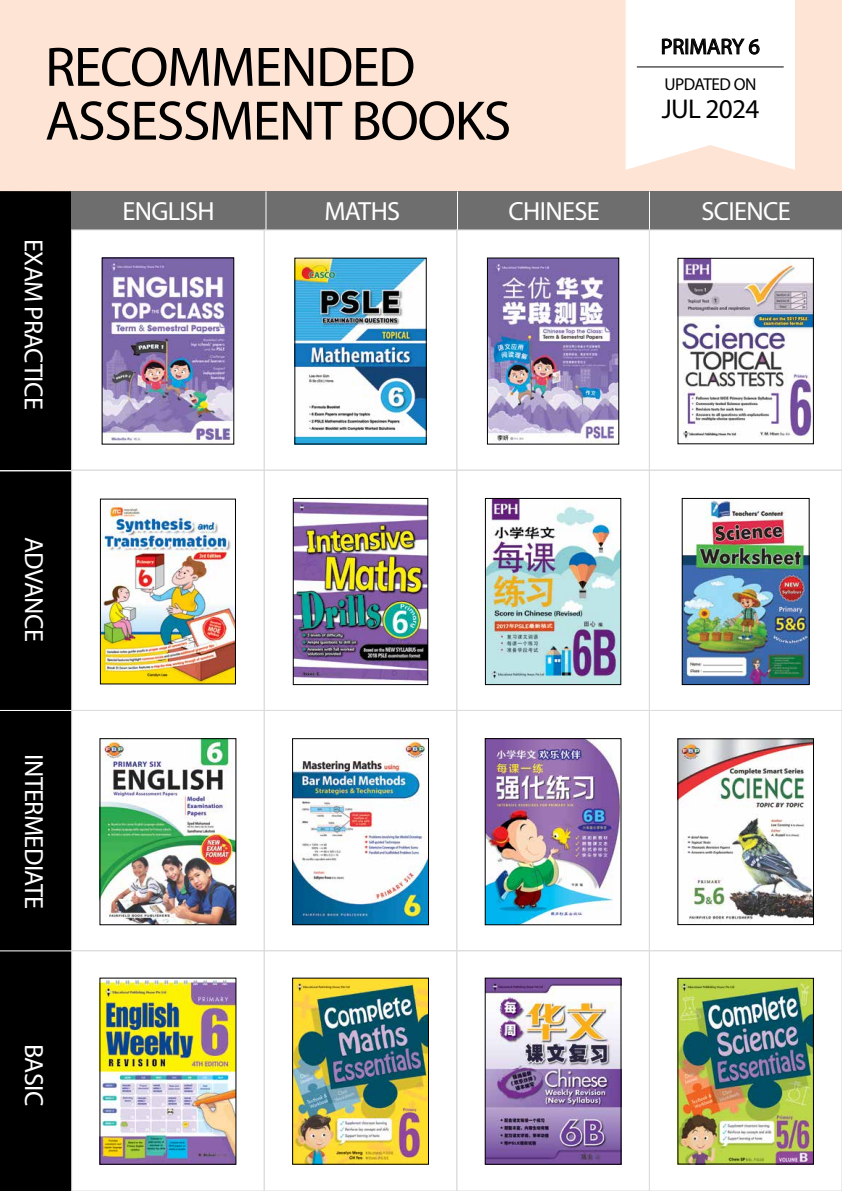
<style>
.page{position:relative;width:842px;height:1191px;background:#fff}
.page>*{position:absolute;margin:0;border:0;box-sizing:border-box;transform-origin:0 0}
.t1{font:700 56px/53.8px "Century Gothic";letter-spacing:-.025em;color:#000}
.t2{font:27.2px "Century Gothic";letter-spacing:-.025em;color:#000}
.t3{font:700 26.3px "Century Gothic";letter-spacing:-.025em;color:#fff}
.t4{font:26.3px "Century Gothic";letter-spacing:-.025em;color:#fff}
.t5{font:700 22px "Century Gothic";color:#000}
.t6{font:17.2px "Century Gothic";letter-spacing:-.025em;color:#000}
</style>
<div class="page">
<div style="left:0;top:0;width:842px;height:202px;background:#fee4d4"></div>
<div style="left:0;top:191px;width:72px;height:280px;background:#000"></div>
<div style="left:0;top:471px;width:72px;height:240px;background:#000"></div>
<div style="left:0;top:711px;width:72px;height:240px;background:#000"></div>
<div style="left:0;top:951px;width:72px;height:240px;background:#000"></div>
<svg style="left:625px;top:0;width:170px;height:170px;background:#f8f6f5"></svg>
<hr style="left:637px;top:67px;width:147px;height:1px;background:#000">
<div style="left:266px;top:191px;width:193px;height:39px;background:#6f6e6f"></div>
<div style="left:649px;top:191px;width:193px;height:39px;background:#6f6e6f"></div>
<div style="left:458px;top:191px;width:192px;height:39px;background:#6f6e6f"></div>
<div style="left:72px;top:191px;width:194px;height:39px;background:#6f6e6f"></div>
<hr style="left:265px;top:191px;width:1px;height:39px;background:#fff">
<hr style="left:457px;top:191px;width:1px;height:39px;background:#fff">
<hr style="left:649px;top:191px;width:1px;height:39px;background:#fff">
<hr style="left:0;top:470px;width:71px;height:1px;background:#fff">
<hr style="left:0;top:710px;width:72px;height:1px;background:#fff">
<hr style="left:0;top:950px;width:73px;height:1px;background:#fff">
<div style="left:71px;top:229px;width:194px;height:242px;border:1px solid #dcddde"></div>
<div style="left:264px;top:229px;width:193px;height:242px;border:1px solid #dcddde"></div>
<div style="left:456px;top:229px;width:194px;height:242px;border:1px solid #dcddde"></div>
<div style="left:649px;top:229px;width:193px;height:242px;border:1px solid #dcddde"></div>
<div style="left:71px;top:470px;width:194px;height:241px;border:1px solid #dcddde"></div>
<div style="left:264px;top:470px;width:193px;height:241px;border:1px solid #dcddde"></div>
<div style="left:456px;top:470px;width:194px;height:241px;border:1px solid #dcddde"></div>
<div style="left:649px;top:470px;width:193px;height:241px;border:1px solid #dcddde"></div>
<div style="left:71px;top:710px;width:194px;height:241px;border:1px solid #dcddde"></div>
<div style="left:264px;top:710px;width:193px;height:241px;border:1px solid #dcddde"></div>
<div style="left:456px;top:710px;width:194px;height:241px;border:1px solid #dcddde"></div>
<div style="left:649px;top:710px;width:193px;height:241px;border:1px solid #dcddde"></div>
<div style="left:71px;top:950px;width:194px;height:241px;border:1px solid #dcddde"></div>
<div style="left:264px;top:950px;width:193px;height:241px;border:1px solid #dcddde"></div>
<div style="left:456px;top:950px;width:194px;height:241px;border:1px solid #dcddde"></div>
<div style="left:649px;top:950px;width:193px;height:241px;border:1px solid #dcddde"></div>
<img style="left:101px;top:979px;width:133px;height:183px">
<img style="left:101px;top:740px;width:133px;height:183px">
<div style="left:99px;top:738px;width:137px;height:187px;border:1px solid #000"></div>
<img style="left:102px;top:506px;width:132px;height:176px">
<div style="left:100px;top:498px;width:136px;height:186px;border:1px solid #000"></div>
<img style="left:104px;top:259px;width:128px;height:183px">
<img style="left:294px;top:979px;width:133px;height:183px">
<div style="left:292px;top:977px;width:137px;height:187px;border:1px solid #000"></div>
<img style="left:294px;top:740px;width:133px;height:183px">
<div style="left:292px;top:738px;width:137px;height:187px;border:1px solid #000"></div>
<img style="left:295px;top:501px;width:131px;height:181px">
<div style="left:293px;top:498px;width:135px;height:187px;border:1px solid #000"></div>
<img style="left:296px;top:260px;width:129px;height:182px">
<img style="left:487px;top:979px;width:132px;height:183px">
<img style="left:487px;top:740px;width:132px;height:183px">
<div style="left:485px;top:738px;width:136px;height:187px;border:1px solid #000"></div>
<img style="left:487px;top:500px;width:132px;height:183px">
<div style="left:485px;top:498px;width:136px;height:187px;border:1px solid #000"></div>
<img style="left:489px;top:259px;width:128px;height:183px">
<div style="left:487px;top:257px;width:132px;height:187px;border:1px solid #000"></div>
<img style="left:679px;top:979px;width:133px;height:183px">
<div style="left:677px;top:977px;width:137px;height:187px;border:1px solid #000"></div>
<img style="left:679px;top:740px;width:133px;height:181px">
<div style="left:677px;top:738px;width:137px;height:187px;border:1px solid #000"></div>
<img style="left:684px;top:500px;width:124px;height:183px">
<div style="left:682px;top:498px;width:128px;height:187px;border:1px solid #000"></div>
<img style="left:679px;top:260px;width:133px;height:179px">
<div style="left:677px;top:258px;width:137px;height:186px;border:1px solid #000"></div>
<h1 class="t1" style="left:45px;top:39px;width:468px">RECOMMENDED<br>ASSESSMENT BOOKS</h1>
<p class="t5" style="left:661px;top:33px;width:101px">PRIMARY 6</p>
<p class="t6" style="left:664px;top:73px;width:94px">UPDATED ON</p>
<p class="t2" style="left:662px;top:92px;width:99px">JUL 2024</p>
<p class="t3" style="left:50px;top:239px;width:172px;rotate:90deg">EXAM PRACTICE</p>
<p class="t3" style="left:50px;top:537px;width:106px;rotate:90deg">ADVANCE</p>
<p class="t3" style="left:50px;top:754px;width:156px;rotate:90deg">INTERMEDIATE</p>
<p class="t3" style="left:50px;top:1043px;width:64px;rotate:90deg">BASIC</p>
<p class="t4" style="left:122px;top:195px;width:94px">ENGLISH</p>
<p class="t4" style="left:325px;top:195px;width:77px">MATHS</p>
<p class="t4" style="left:509px;top:195px;width:93px">CHINESE</p>
<p class="t4" style="left:701px;top:195px;width:91px">SCIENCE</p>
</div>
